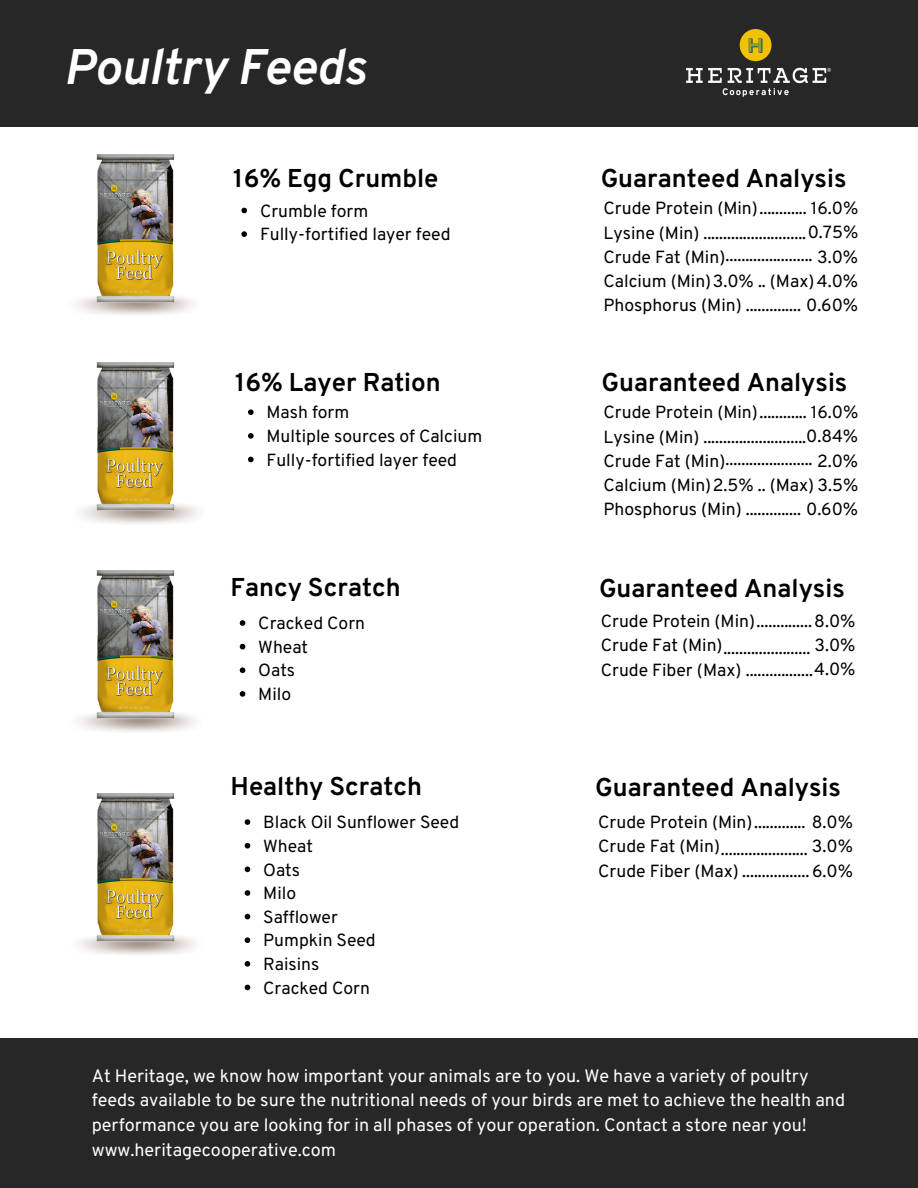
<style>
.page{position:relative;width:918px;height:1188px;background:#fff}
.page>*{position:absolute;margin:0;border:0;box-sizing:border-box;transform-origin:0 0}
.t1{font:italic 700 49.95px "Overpass";color:#fff}
.t2{font:700 25.8px "Overpass";color:#000}
.t3{font:18px/24.8px "Overpass";color:#fff}
.t4{font:17.55px "Overpass";color:#000}
</style>
<div class="page">
<div style="left:0;top:0;width:918px;height:126px;background:#272727"></div>
<img style="left:687px;top:30px;width:144px;height:66px">
<img style="left:90px;top:154px;width:87px;height:157px">
<svg style="left:241px;top:208px;width:6px;height:5px"></svg>
<svg style="left:241px;top:231px;width:6px;height:6px"></svg>
<svg style="left:248px;top:409px;width:6px;height:6px"></svg>
<svg style="left:248px;top:433px;width:6px;height:6px"></svg>
<svg style="left:248px;top:457px;width:6px;height:5px"></svg>
<img style="left:90px;top:362px;width:87px;height:157px">
<svg style="left:240px;top:620px;width:5px;height:6px"></svg>
<svg style="left:240px;top:644px;width:5px;height:5px"></svg>
<svg style="left:240px;top:667px;width:5px;height:6px"></svg>
<svg style="left:240px;top:691px;width:5px;height:6px"></svg>
<img style="left:90px;top:570px;width:87px;height:158px">
<svg style="left:245px;top:819px;width:5px;height:6px"></svg>
<svg style="left:245px;top:843px;width:5px;height:6px"></svg>
<svg style="left:245px;top:867px;width:5px;height:5px"></svg>
<svg style="left:245px;top:890px;width:5px;height:6px"></svg>
<svg style="left:245px;top:914px;width:5px;height:5px"></svg>
<svg style="left:245px;top:937px;width:5px;height:6px"></svg>
<svg style="left:245px;top:961px;width:5px;height:6px"></svg>
<svg style="left:245px;top:985px;width:5px;height:5px"></svg>
<img style="left:90px;top:793px;width:87px;height:157px">
<div style="left:0;top:1038px;width:918px;height:150px;background:#272727"></div>
<p class="t1" style="left:64px;top:35px;width:304px">Poultry Feeds</p>
<p class="t2" style="left:233px;top:161px;width:207px">16% Egg Crumble</p>
<p class="t4" style="left:260px;top:199px;width:110px">Crumble form</p>
<p class="t4" style="left:260px;top:223px;width:192px">Fully-fortified layer feed</p>
<p class="t2" style="left:235px;top:365px;width:207px">16% Layer Ration</p>
<p class="t4" style="left:267px;top:401px;width:84px">Mash form</p>
<p class="t4" style="left:267px;top:425px;width:217px">Multiple sources of Calcium</p>
<p class="t4" style="left:267px;top:448px;width:192px">Fully-fortified layer feed</p>
<p class="t2" style="left:231px;top:571px;width:172px">Fancy Scratch</p>
<p class="t4" style="left:258px;top:612px;width:108px">Cracked Corn</p>
<p class="t4" style="left:258px;top:636px;width:51px">Wheat</p>
<p class="t4" style="left:258px;top:659px;width:38px">Oats</p>
<p class="t4" style="left:258px;top:683px;width:34px">Milo</p>
<p class="t2" style="left:231px;top:770px;width:193px">Healthy Scratch</p>
<p class="t4" style="left:263px;top:811px;width:198px">Black Oil Sunflower Seed</p>
<p class="t4" style="left:263px;top:835px;width:51px">Wheat</p>
<p class="t4" style="left:263px;top:858px;width:38px">Oats</p>
<p class="t4" style="left:263px;top:882px;width:34px">Milo</p>
<p class="t4" style="left:263px;top:906px;width:76px">Safflower</p>
<p class="t4" style="left:263px;top:929px;width:114px">Pumpkin Seed</p>
<p class="t4" style="left:263px;top:953px;width:58px">Raisins</p>
<p class="t4" style="left:263px;top:976px;width:108px">Cracked Corn</p>
<p class="t2" style="left:601px;top:162px;width:247px">Guaranteed Analysis</p>
<p class="t4" style="left:603px;top:197px;width:256px">Crude Protein (Min)............ 16.0%</p>
<p class="t4" style="left:603px;top:221px;width:256px">Lysine (Min) ..........................0.75%</p>
<p class="t4" style="left:603px;top:245px;width:123px">Crude Fat (Min)</p>
<p class="t4" style="left:603px;top:270px;width:256px">Calcium (Min)3.0% .. (Max)4.0%</p>
<p class="t4" style="left:603px;top:294px;width:256px">Phosphorus (Min) .............. 0.60%</p>
<p class="t4" style="left:726px;top:244px;width:134px">...................... 3.0%</p>
<p class="t2" style="left:602px;top:366px;width:247px">Guaranteed Analysis</p>
<p class="t4" style="left:603px;top:401px;width:256px">Crude Protein (Min)............ 16.0%</p>
<p class="t4" style="left:603px;top:425px;width:256px">Lysine (Min) ..........................0.84%</p>
<p class="t4" style="left:603px;top:449px;width:123px">Crude Fat (Min)</p>
<p class="t4" style="left:603px;top:474px;width:256px">Calcium (Min)2.5% .. (Max) 3.5%</p>
<p class="t4" style="left:603px;top:498px;width:256px">Phosphorus (Min) .............. 0.60%</p>
<p class="t4" style="left:726px;top:448px;width:134px">...................... 2.0%</p>
<p class="t2" style="left:599px;top:572px;width:247px">Guaranteed Analysis</p>
<p class="t4" style="left:601px;top:610px;width:256px">Crude Protein (Min)..............8.0%</p>
<p class="t4" style="left:601px;top:634px;width:123px">Crude Fat (Min)</p>
<p class="t4" style="left:601px;top:658px;width:256px">Crude Fiber (Max) .................4.0%</p>
<p class="t4" style="left:814px;top:634px;width:43px">3.0%</p>
<p class="t4" style="left:723px;top:637px;width:89px">......................</p>
<p class="t2" style="left:595px;top:771px;width:247px">Guaranteed Analysis</p>
<p class="t4" style="left:598px;top:811px;width:256px">Crude Protein (Min)............. 8.0%</p>
<p class="t4" style="left:598px;top:835px;width:123px">Crude Fat (Min)</p>
<p class="t4" style="left:598px;top:859px;width:256px">Crude Fiber (Max) ................. 6.0%</p>
<p class="t4" style="left:812px;top:835px;width:43px">3.0%</p>
<p class="t4" style="left:721px;top:838px;width:89px">......................</p>
<p class="t3" style="left:92px;top:1063px;width:755px">At Heritage, we know how important your animals are to you. We have a variety of poultry feeds available to be sure the nutritional needs of your birds are met to achieve the health and performance you are looking for in all phases of your operation. Contact a store near you! www.heritagecooperative.com</p>
</div>
